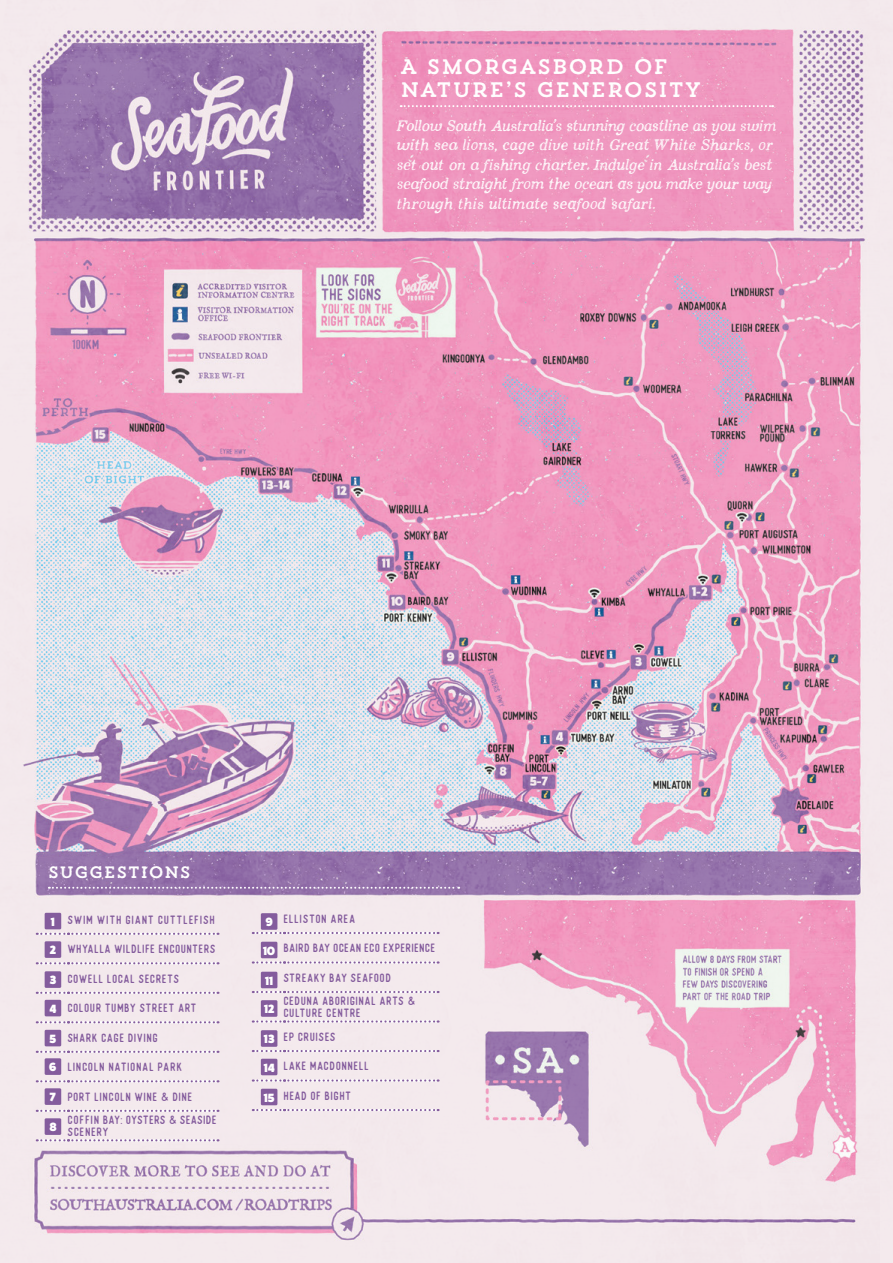
<style>
.page{position:relative;width:893px;height:1263px;background:#fff}
.page>*{position:absolute;margin:0;border:0;box-sizing:border-box;transform-origin:0 0}
.t1{font:21px/22.6px "Trend HM Slab One";letter-spacing:-.01em;color:#fff}
.t2{font:16.5px "Trend HM Slab One";letter-spacing:-.005em;color:#fff}
.t3{font:italic 300 15.3px/19.5px "Appareo";letter-spacing:-.01em;color:#fff}
.t4{font:12px/23.5px "Voster Typeface";letter-spacing:.04em;color:#845c9d}
.t5{font:12px "Voster Typeface";letter-spacing:.02em;color:#845c9d}
.t6{font:12px "Voster Typeface";letter-spacing:.06em;color:#845c9d}
.t7{font:800 12px "Fat Frank";color:#fff}
</style>
<div class="page">
<img style="left:0;top:0;width:880px;height:1263px">
<svg style="left:49px;top:887px;width:410px;height:2px"></svg>
<svg style="left:401px;top:105px;width:372px;height:2px"></svg>
<svg style="left:37px;top:933px;width:181px;height:2px"></svg>
<svg style="left:37px;top:962px;width:181px;height:2px"></svg>
<svg style="left:37px;top:992px;width:181px;height:2px"></svg>
<svg style="left:37px;top:1021px;width:181px;height:2px"></svg>
<svg style="left:37px;top:1051px;width:181px;height:2px"></svg>
<svg style="left:37px;top:1080px;width:181px;height:2px"></svg>
<svg style="left:37px;top:1139px;width:181px;height:2px"></svg>
<svg style="left:37px;top:1110px;width:181px;height:2px"></svg>
<svg style="left:253px;top:932px;width:186px;height:2px"></svg>
<svg style="left:253px;top:961px;width:186px;height:2px"></svg>
<svg style="left:253px;top:991px;width:186px;height:2px"></svg>
<svg style="left:253px;top:1020px;width:186px;height:2px"></svg>
<svg style="left:253px;top:1050px;width:186px;height:2px"></svg>
<svg style="left:253px;top:1079px;width:186px;height:2px"></svg>
<svg style="left:253px;top:1109px;width:186px;height:2px"></svg>
<div style="left:45px;top:913px;width:16px;height:16px;background:#845c9d"></div>
<div style="left:261px;top:913px;width:16px;height:17px;background:#845c9d"></div>
<div style="left:45px;top:941px;width:16px;height:17px;background:#845c9d"></div>
<div style="left:261px;top:942px;width:16px;height:16px;background:#845c9d"></div>
<div style="left:45px;top:971px;width:16px;height:17px;background:#845c9d"></div>
<div style="left:261px;top:972px;width:16px;height:16px;background:#845c9d"></div>
<div style="left:45px;top:1000px;width:16px;height:16px;background:#845c9d"></div>
<div style="left:261px;top:1000px;width:16px;height:17px;background:#845c9d"></div>
<div style="left:45px;top:1030px;width:16px;height:16px;background:#845c9d"></div>
<div style="left:261px;top:1030px;width:16px;height:17px;background:#845c9d"></div>
<div style="left:45px;top:1058px;width:16px;height:17px;background:#845c9d"></div>
<div style="left:261px;top:1059px;width:16px;height:16px;background:#845c9d"></div>
<div style="left:45px;top:1088px;width:16px;height:17px;background:#845c9d"></div>
<div style="left:261px;top:1089px;width:16px;height:16px;background:#845c9d"></div>
<div style="left:45px;top:1118px;width:16px;height:17px;background:#845c9d"></div>
<h1 class="t1" style="left:400px;top:55px;width:303px">A SMORGASBORD OF<br>NATURE’S GENEROSITY</h1>
<p class="t3" style="left:397px;top:115px;width:381px">Follow South Australia’s stunning coastline as you swim with sea lions, cage dive with Great White Sharks, or set out on a fishing charter. Indulge in Australia’s best seafood straight from the ocean as you make your way through this ultimate seafood safari.</p>
<h2 class="t2" style="left:48px;top:862px;width:145px">SUGGESTIONS</h2>
<p class="t6" style="left:68px;top:912px;width:149px">SWIM WITH GIANT CUTTLEFISH</p>
<p class="t4" style="left:68px;top:937px;width:150px">WHYALLA WILDLIFE ENCOUNTERS</p>
<p class="t4" style="left:68px;top:966px;width:113px">COWELL LOCAL SECRETS</p>
<p class="t4" style="left:68px;top:996px;width:131px">COLOUR TUMBY STREET ART</p>
<p class="t4" style="left:68px;top:1025px;width:92px">SHARK CAGE DIVING</p>
<p class="t4" style="left:68px;top:1055px;width:116px">LINCOLN NATIONAL PARK</p>
<p class="t4" style="left:68px;top:1084px;width:151px">PORT LINCOLN WINE &amp; DINE<br>COFFIN BAY: OYSTERS &amp; SEASIDE</p>
<p class="t4" style="left:68px;top:1120px;width:43px">SCENERY</p>
<p class="t7" style="left:51px;top:915px;width:5px">1</p>
<p class="t7" style="left:265px;top:915px;width:9px">9</p>
<p class="t7" style="left:50px;top:943px;width:8px">2</p>
<p class="t7" style="left:263px;top:944px;width:13px">10</p>
<p class="t7" style="left:50px;top:973px;width:8px">3</p>
<p class="t7" style="left:265px;top:974px;width:9px">11</p>
<p class="t7" style="left:50px;top:1002px;width:8px">4</p>
<p class="t7" style="left:264px;top:1002px;width:12px">12</p>
<p class="t7" style="left:50px;top:1032px;width:8px">5</p>
<p class="t7" style="left:264px;top:1032px;width:12px">13</p>
<p class="t7" style="left:49px;top:1060px;width:9px">6</p>
<p class="t7" style="left:264px;top:1061px;width:12px">14</p>
<p class="t7" style="left:50px;top:1090px;width:7px">7</p>
<p class="t7" style="left:264px;top:1091px;width:12px">15</p>
<p class="t7" style="left:49px;top:1120px;width:9px">8</p>
<p class="t4" style="left:284px;top:907px;width:73px">ELLISTON AREA</p>
<p class="t5" style="left:284px;top:940px;width:154px">BAIRD BAY OCEAN ECO EXPERIENCE</p>
<p class="t4" style="left:284px;top:966px;width:134px">STREAKY BAY SEAFOOD<br>CEDUNA ABORIGINAL ARTS &amp;</p>
<p class="t4" style="left:284px;top:1001px;width:79px">CULTURE CENTRE<br>EP CRUISES</p>
<p class="t4" style="left:284px;top:1054px;width:87px">LAKE MACDONNELL</p>
<p class="t4" style="left:284px;top:1084px;width:69px">HEAD OF BIGHT</p>
</div>
